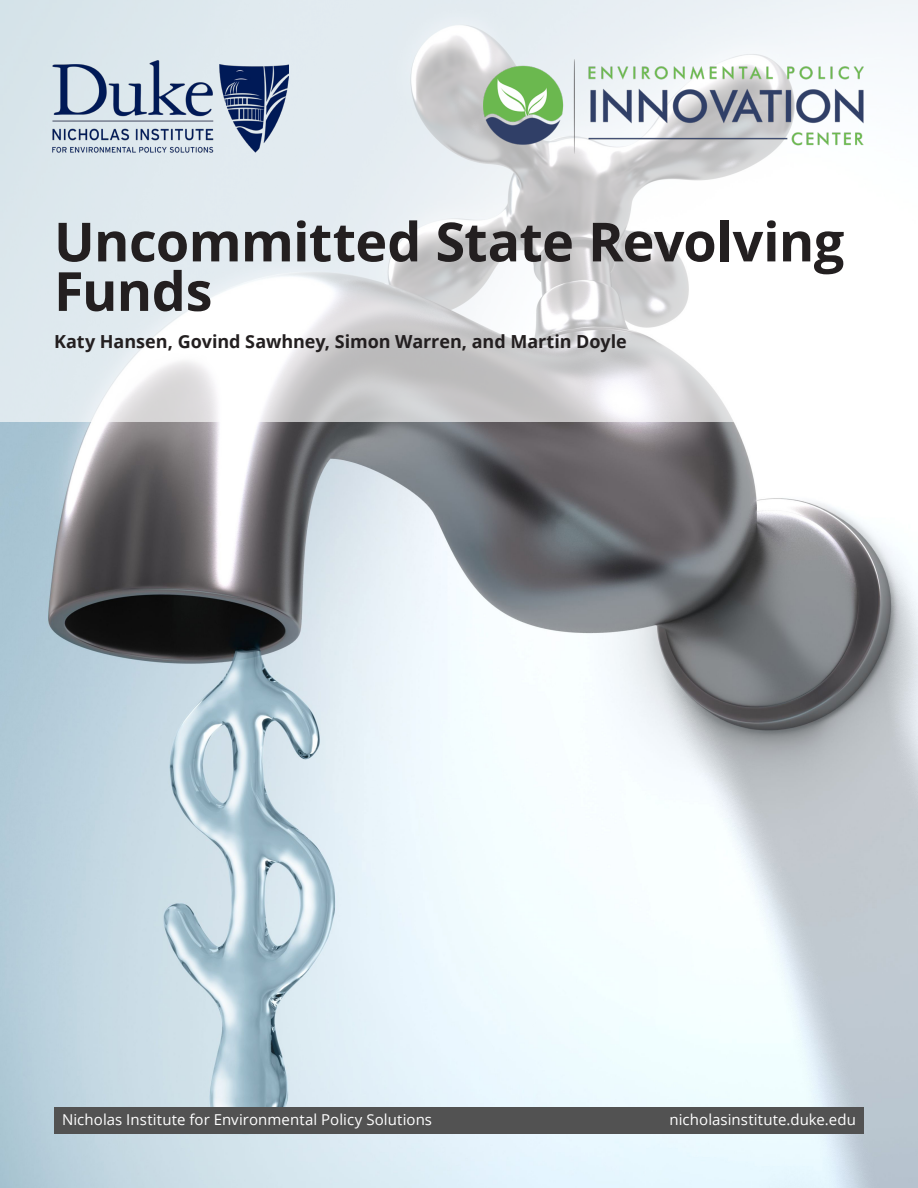
<style>
.page{position:relative;width:918px;height:1188px;background:#fff}
.page>*{position:absolute;margin:0;border:0;box-sizing:border-box;transform-origin:0 0}
.Report_Cover_Title{font:700 54px/49.5px "Open Sans";letter-spacing:-.015em;color:#231f20}
.Report_Cover_Authors{font:700 18px "Open Sans";letter-spacing:-.005em;color:#231f20}
.URL{font:15px "Open Sans";letter-spacing:.005em;color:#fff}
</style>
<div class="page">
<img style="left:0;top:422px;width:918px;height:766px">
<svg style="left:0;top:0;width:918px;height:422px"></svg>
<img style="left:51px;top:60px;width:238px;height:93px">
<div style="left:54px;top:1107px;width:810px;height:27px;background:#525252"></div>
<img style="left:484px;top:59px;width:380px;height:94px">
<p class="Report_Cover_Title" style="left:54px;top:216px;width:792px">Uncommitted State Revolving<br>Funds</p>
<p class="Report_Cover_Authors" style="left:54px;top:329px;width:574px">Katy Hansen, Govind Sawhney, Simon Warren, and Martin Doyle</p>
<p class="URL" style="left:62px;top:1110px;width:372px">Nicholas Institute for Environmental Policy Solutions</p>
<p class="URL" style="left:670px;top:1110px;width:188px">nicholasinstitute.duke.edu</p>
</div>
